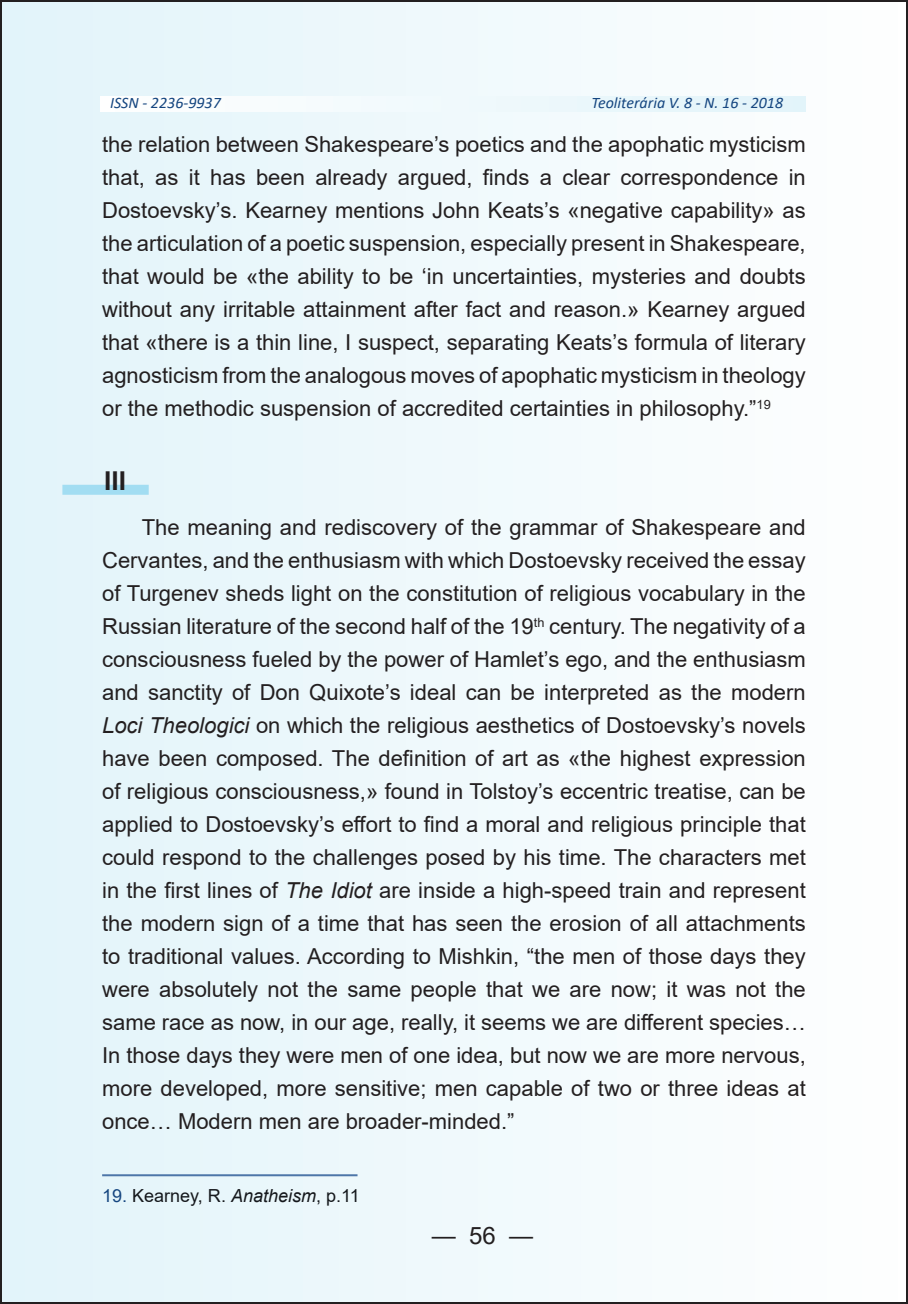
<style>
.page{position:relative;width:908px;height:1304px;background:#fff}
.page>*{position:absolute;margin:0;border:0;box-sizing:border-box;transform-origin:0 0}
.t1{font:700 26px "Arial";color:#231f20}
.t2{font:24px "Arial";color:#231f20}
.t3{font:22px/33px "Arial";color:#231f20;text-align:justify}
.t4{font:18px "Arial";color:#15181c}
.t5{font:italic 16px "Calibri";color:#154680}
.s1{font-style:italic}
.s2{color:#154680}
</style>
<div class="page">
<div style="left:1px;top:1px;width:905px;height:1302px;background:linear-gradient(to right,#e2f4fa,#fefefe)"></div>
<svg style="left:100px;top:96px;width:705px;height:15px"></svg>
<div style="left:62px;top:485px;width:87px;height:10px;background:#a2ddf2"></div>
<hr style="left:102px;top:1174px;width:255px;height:2px;background:#4d76a8">
<p class="t5" style="left:110px;top:92px;width:112px">ISSN - 2236-9937</p>
<p class="t5" style="left:591px;top:92px;width:193px">Teoliterária V. 8 - N. 16 - 2018</p>
<p class="t3" style="left:102px;top:128px;width:705px">the relation between Shakespeare’s poetics and the apophatic mysticism that, as it has been already argued, finds a clear correspondence in Dostoevsky’s. Kearney mentions John Keats’s «negative capability» as the articulation of a poetic suspension, especially present in Shakespeare, that would be «the ability to be ‘in uncertainties, mysteries and doubts without any irritable attainment after fact and reason.» Kearney argued that «there is a thin line, I suspect, separating Keats’s formula of literary agnosticism from the analogous moves of apophatic mysticism in theology or the methodic suspension of accredited certainties in philosophy.”<sup>19</sup></p>
<p class="t1" style="left:104px;top:463px;width:23px">III</p>
<p class="t3" style="left:102px;top:510px;width:705px;text-indent:40px">The meaning and rediscovery of the grammar of Shakespeare and Cervantes, and the enthusiasm with which Dostoevsky received the essay of Turgenev sheds light on the constitution of religious vocabulary in the Russian literature of the second half of the 19<sup>th</sup> century. The negativity of a consciousness fueled by the power of Hamlet’s ego, and the enthusiasm and sanctity of Don Quixote’s ideal can be interpreted as the modern <span class="s1">Loci Theologici</span> on which the religious aesthetics of Dostoevsky’s novels have been composed. The definition of art as «the highest expression of religious consciousness,» found in Tolstoy’s eccentric treatise, can be applied to Dostoevsky’s effort to find a moral and religious principle that could respond to the challenges posed by his time. The characters met in the first lines of <span class="s1">The Idiot</span> are inside a high-speed train and represent the modern sign of a time that has seen the erosion of all attachments to traditional values. According to Mishkin, “the men of those days they were absolutely not the same people that we are now; it was not the same race as now, in our age, really, it seems we are different species… In those days they were men of one idea, but now we are more nervous, more developed, more sensitive; men capable of two or three ideas at once… Modern men are broader-minded.”</p>
<p class="t4" style="left:102px;top:1183px;width:259px"><span class="s2">19.</span> Kearney, R. <span class="s1">Anatheism</span>, p.11</p>
<p class="t2" style="left:431px;top:1218px;width:103px">— 56 —</p>
</div>
